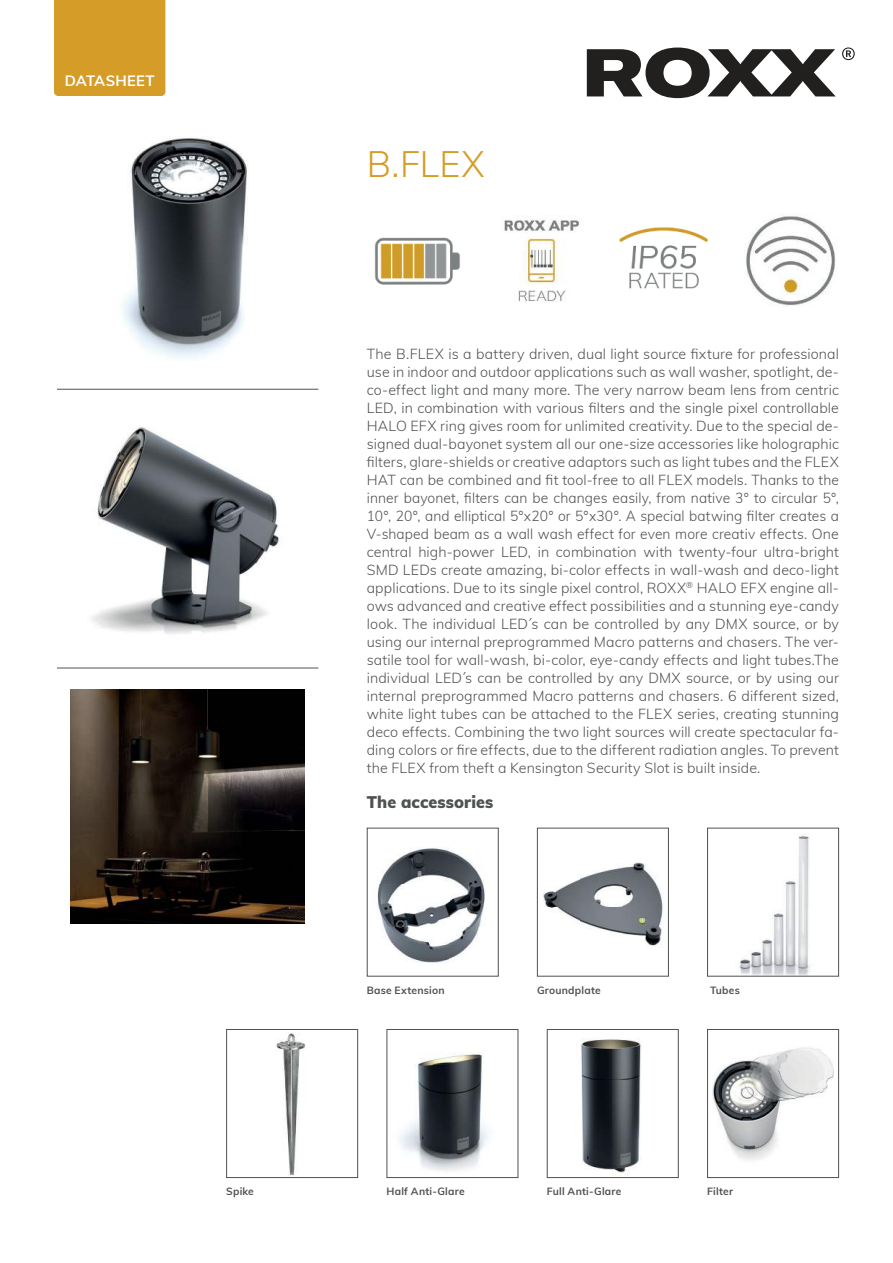
<style>
.page{position:relative;width:893px;height:1263px;background:#fff}
.page>*{position:absolute;margin:0;border:0;box-sizing:border-box;transform-origin:0 0}
.t1{font:300 36px "Muli";color:#d59c27}
.t2{font:900 16.5px "Muli";letter-spacing:.005em;color:#4f5252}
.t3{font:700 15px "Muli";letter-spacing:.02em;color:#fff}
.t4{font:300 14.25px/18px "Muli";letter-spacing:.01em;color:#4f5252;text-align:justify}
.t5{font:700 10.5px "Muli";letter-spacing:.02em;color:#4f5252}
</style>
<div class="page">
<img style="left:122px;top:137px;width:126px;height:221px">
<img style="left:71px;top:689px;width:234px;height:234px">
<img style="left:91px;top:427px;width:188px;height:207px">
<svg style="left:587px;top:48px;width:249px;height:50px"></svg>
<svg style="left:842px;top:47px;width:13px;height:13px"></svg>
<hr style="left:57px;top:389px;width:261px;height:1px;background:#4f5252">
<hr style="left:57px;top:668px;width:261px;height:1px;background:#4f5252">
<div style="left:54px;top:0;width:111px;height:96px;background:#d59c27"></div>
<img style="left:504px;top:219px;width:75px;height:83px">
<img style="left:374px;top:237px;width:86px;height:48px">
<img style="left:619px;top:227px;width:90px;height:62px">
<img style="left:746px;top:215px;width:90px;height:91px">
<img style="left:543px;top:862px;width:120px;height:84px">
<div style="left:537px;top:828px;width:132px;height:148px;border:1px solid #4f5252"></div>
<img style="left:377px;top:848px;width:108px;height:115px">
<div style="left:367px;top:828px;width:132px;height:148px;border:1px solid #4f5252"></div>
<img style="left:739px;top:835px;width:71px;height:139px">
<div style="left:707px;top:828px;width:132px;height:148px;border:1px solid #4f5252"></div>
<img style="left:276px;top:1033px;width:30px;height:143px">
<div style="left:226px;top:1029px;width:132px;height:149px;border:1px solid #4f5252"></div>
<img style="left:399px;top:1054px;width:89px;height:117px">
<div style="left:387px;top:1029px;width:131px;height:149px;border:1px solid #4f5252"></div>
<img style="left:581px;top:1039px;width:61px;height:134px">
<div style="left:547px;top:1029px;width:132px;height:149px;border:1px solid #4f5252"></div>
<img style="left:712px;top:1047px;width:122px;height:113px">
<div style="left:707px;top:1029px;width:132px;height:149px;border:1px solid #4f5252"></div>
<p class="t3" style="left:65px;top:74px;width:91px">DATASHEET</p>
<h1 class="t1" style="left:367px;top:151px;width:119px">B.FLEX</h1>
<p class="t4" style="left:367px;top:344px;width:474px">The B.FLEX is a battery driven, dual light source fixture for professional use in indoor and outdoor applications such as wall washer, spotlight, de&shy;co-effect light and many more. The very narrow beam lens from centric LED, in combination with various filters and the single pixel controllable HALO EFX ring gives room for unlimited creativity. Due to the special de&shy;signed dual-bayonet system all our one-size accessories like holographic filters, glare-shields or creative adaptors such as light tubes and the FLEX HAT can be combined and fit tool-free to all FLEX models. Thanks to the inner bayonet, filters can be changes easily, from native 3° to circular 5°, 10°, 20°, and elliptical 5°x20° or 5°x30°. A special batwing filter creates a V-shaped beam as a wall wash effect for even more creativ effects. One central high-power LED, in combination with twenty-four ultra-bright SMD LEDs create amazing, bi-color effects in wall-wash and deco-light applications. Due to its single pixel control, ROXX<sup>Æ</sup> HALO EFX engine all&shy;ows advanced and creative effect possibilities and a stunning eye-candy look. The individual LED´s can be controlled by any DMX source, or by using our internal preprogrammed Macro patterns and chasers. The ver&shy;satile tool for wall-wash, bi-color, eye-candy effects and light tubes.The individual LED´s can be controlled by any DMX source, or by using our internal preprogrammed Macro patterns and chasers. 6 different sized, white light tubes can be attached to the FLEX series, creating stunning deco effects. Combining the two light sources will create spectacular fa&shy;ding colors or fire effects, due to the different radiation angles. To prevent the FLEX from theft a Kensington Security Slot is built inside.</p>
<p class="t2" style="left:367px;top:796px;width:128px">The accessories</p>
<p class="t5" style="left:367px;top:986px;width:79px">Base Extension</p>
<p class="t5" style="left:537px;top:986px;width:65px">Groundplate</p>
<p class="t5" style="left:710px;top:986px;width:31px">Tubes</p>
<p class="t5" style="left:226px;top:1187px;width:29px">Spike</p>
<p class="t5" style="left:387px;top:1187px;width:80px">Half Anti-Glare</p>
<p class="t5" style="left:547px;top:1187px;width:76px">Full Anti-Glare</p>
<p class="t5" style="left:707px;top:1187px;width:27px">Filter</p>
</div>
